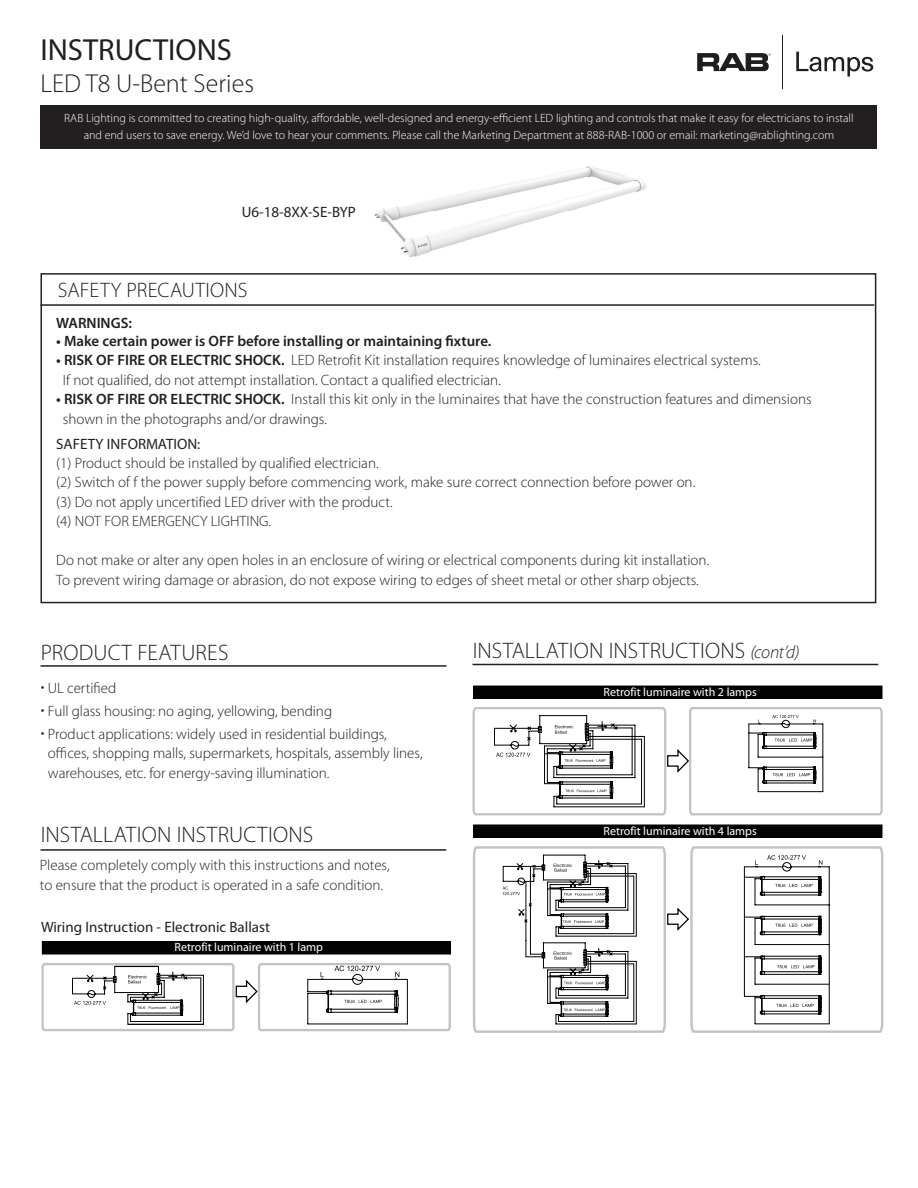
<style>
.page{position:relative;width:918px;height:1188px;background:#fff}
.page>*{position:absolute;margin:0;border:0;box-sizing:border-box;transform-origin:0 0}
.t1{font:30.6px "Myriad Pro";color:#231f20}
.t2{font:300 25.95px "Myriad Pro";color:#231f20}
.t3{font:300 22.5px "Myriad Pro";letter-spacing:.01em;color:#231f20}
.t4{font:300 21px "Myriad Pro";letter-spacing:.01em;color:#231f20}
.t5{font:300 15px/19.5px "Myriad Pro";color:#231f20}
.t6{font:15px "Myriad Pro";color:#231f20}
.t7{font:600 15px "Myriad Pro";color:#231f20}
.t8{font:300 12px/16.5px "Myriad Pro";color:#fff;text-align:center}
.t9{font:12px "Myriad Pro";color:#fff}
.s1{font-weight:600}
.s2{font-style:italic;font-size:18px}
.s3{font-weight:400;font-size:21px}
</style>
<div class="page">
<div style="left:40px;top:105px;width:838px;height:44px;background:#231f20"></div>
<svg style="left:697px;top:53px;width:74px;height:18px"></svg>
<hr style="left:782px;top:35px;width:1px;height:54px;background:#201d1e">
<svg style="left:796px;top:52px;width:77px;height:25px"></svg>
<hr style="left:40px;top:665px;width:407px;height:2px;background:#231f20">
<hr style="left:472px;top:664px;width:406px;height:1px;background:#231f20">
<div style="left:40px;top:273px;width:836px;height:330px;border:2px solid #231f20"></div>
<hr style="left:40px;top:304px;width:834px;height:2px;background:#231f20">
<hr style="left:40px;top:849px;width:406px;height:2px;background:#231f20">
<img style="left:375px;top:166px;width:272px;height:91px">
<div style="left:42px;top:941px;width:409px;height:13px;background:#010202"></div>
<svg style="left:41px;top:963px;width:410px;height:69px"></svg>
<svg style="left:613px;top:824px;width:133px;height:1px"></svg>
<div style="left:474px;top:686px;width:408px;height:13px;background:#010202"></div>
<div style="left:474px;top:825px;width:408px;height:13px;background:#010202"></div>
<svg style="left:472px;top:707px;width:411px;height:109px"></svg>
<svg style="left:473px;top:846px;width:411px;height:187px"></svg>
<h1 class="t1" style="left:40px;top:33px;width:193px">INSTRUCTIONS</h1>
<h2 class="t2" style="left:40px;top:69px;width:215px">LED T8 U-Bent Series</h2>
<p class="t8" style="left:64px;top:110px;width:791px">RAB Lighting is committed to creating high-quality, affordable, well-designed and energy-efficient LED lighting and controls that make it easy for electricians to install and end users to save energy. We’d love to hear your comments. Please call the Marketing Department at 888-RAB-1000 or email: marketing@rablighting.com</p>
<p class="t6" style="left:242px;top:203px;width:116px">U6-18-8XX-SE-BYP</p>
<h3 class="t4" style="left:58px;top:278px;width:191px">SAFETY PRECAUTIONS</h3>
<p class="t7" style="left:56px;top:314px;width:77px">WARNINGS:</p>
<p class="t7" style="left:56px;top:332px;width:437px">• Make certain power is OFF before installing or maintaining fixture.</p>
<p class="t5" style="left:63px;top:351px;width:699px;text-indent:-7px"><span class="s1">• RISK OF FIRE OR ELECTRIC SHOCK.</span> LED Retrofit Kit installation requires knowledge of luminaires electrical systems.<br>If not qualified, do not attempt installation. Contact a qualified electrician.</p>
<p class="t5" style="left:63px;top:390px;width:750px;text-indent:-7px"><span class="s1">• RISK OF FIRE OR ELECTRIC SHOCK.</span> Install this kit only in the luminaires that have the construction features and dimensions shown in the photographs and/or drawings.</p>
<p class="t6" style="left:56px;top:435px;width:146px">SAFETY INFORMATION:</p>
<p class="t5" style="left:56px;top:454px;width:641px">(1) Product should be installed by qualified electrician.<br>(2) Switch of f the power supply before commencing work, make sure correct connection before power on. (3) Do not apply uncertified LED driver with the product.<br>(4) NOT FOR EMERGENCY LIGHTING.</p>
<p class="t5" style="left:56px;top:551px;width:655px">Do not make or alter any open holes in an enclosure of wiring or electrical components during kit installation.<br>To prevent wiring damage or abrasion, do not expose wiring to edges of sheet metal or other sharp objects.</p>
<h3 class="t3" style="left:41px;top:640px;width:189px">PRODUCT FEATURES</h3>
<h3 class="t3" style="left:473px;top:638px;width:328px">INSTALLATION INSTRUCTIONS <span class="s2">(cont’d)</span></h3>
<p class="t5" style="left:40px;top:676px;width:348px;line-height:23px"><span class="s3">·</span> UL certified<br><span class="s3">·</span> Full glass housing: no aging, yellowing, bending<br><span class="s3">·</span> Product applications: widely used in residential buildings,</p>
<p class="t5" style="left:48px;top:744px;width:376px">offices, shopping malls, supermarkets, hospitals, assembly lines, warehouses, etc. for energy-saving illumination.</p>
<p class="t9" style="left:604px;top:686px;width:155px">Retrofit luminaire with 2 lamps</p>
<h3 class="t3" style="left:41px;top:822px;width:274px">INSTALLATION INSTRUCTIONS</h3>
<p class="t5" style="left:40px;top:856px;width:351px">Please completely comply with this instructions and notes, to ensure that the product is operated in a safe condition.</p>
<p class="t6" style="left:41px;top:919px;width:230px">Wiring Instruction - Electronic Ballast</p>
<p class="t9" style="left:175px;top:941px;width:150px">Retrofit luminaire with 1 lamp</p>
<p class="t9" style="left:604px;top:825px;width:155px">Retrofit luminaire with 4 lamps</p>
</div>
